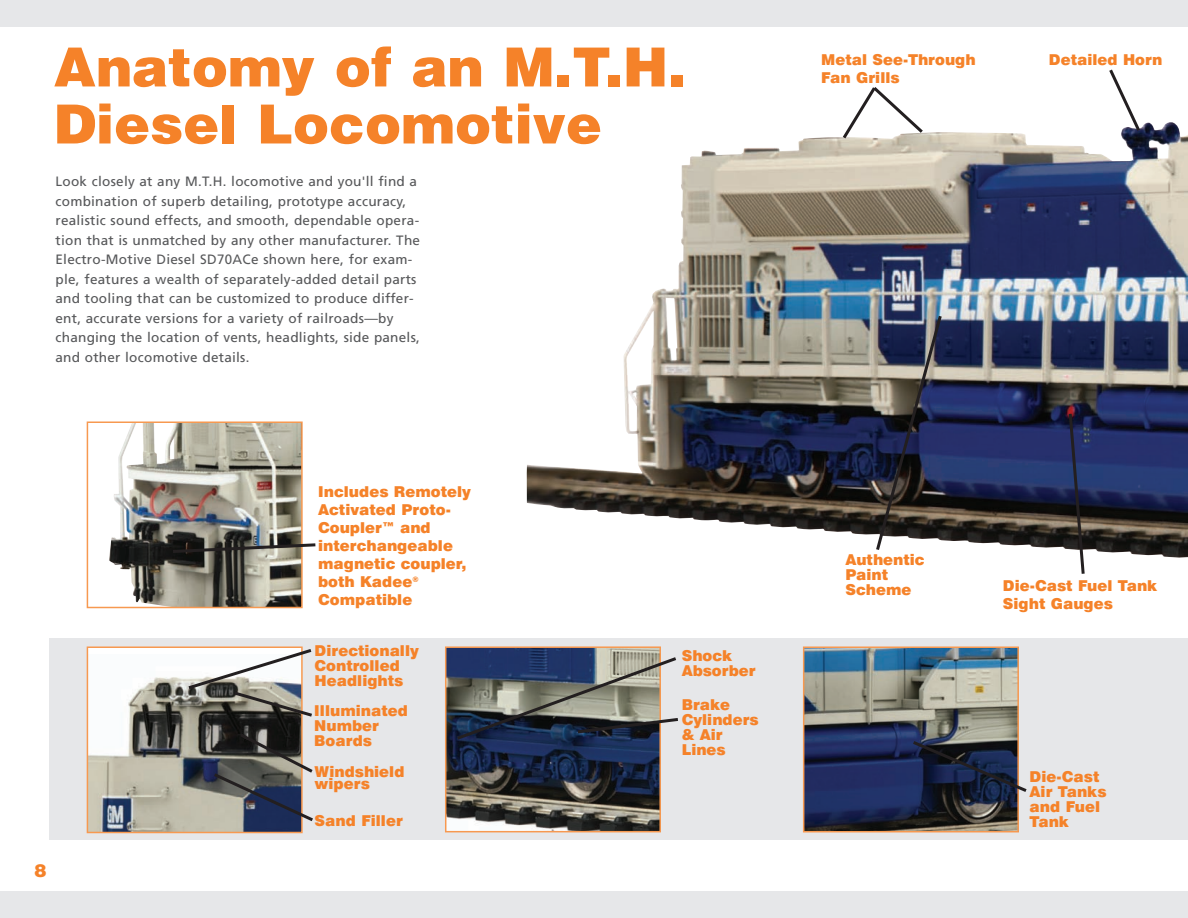
<style>
.page{position:relative;width:1188px;height:918px;background:#fff}
.page>*{position:absolute;margin:0;border:0;box-sizing:border-box;transform-origin:0 0}
.t1{font:54px/57px "TT8 BDO00";color:#f58229}
.t2{font:18px "TT8 BDO00";color:#f58229}
.t3{font:15px/15px "TT860 O00";color:#f58229}
.t4{font:13.5px/19.5px "TT8 CBO00";letter-spacing:.02em;color:#57585a}
</style>
<div class="page">
<img style="left:109px;top:425px;width:191px;height:180px">
<div style="left:87px;top:422px;width:216px;height:186px;border:2px solid #f79950"></div>
<img style="left:527px;top:122px;width:661px;height:436px">
<div style="left:0;top:0;width:1188px;height:27px;background:#e6e7e9"></div>
<div style="left:0;top:891px;width:1188px;height:27px;background:#e6e7e9"></div>
<div style="left:50px;top:638px;width:1138px;height:202px;background:#e6e7e9"></div>
<svg style="left:1107px;top:69px;width:36px;height:65px"></svg>
<svg style="left:1067px;top:411px;width:19px;height:163px;background:#43455c"></svg>
<img style="left:90px;top:655px;width:210px;height:175px">
<div style="left:87px;top:646px;width:216px;height:187px;border:2px solid #f79950"></div>
<svg style="left:211px;top:731px;width:102px;height:93px;background:#5f6064"></svg>
<img style="left:448px;top:649px;width:210px;height:180px">
<div style="left:445px;top:646px;width:216px;height:186px;border:2px solid #f79950"></div>
<img style="left:806px;top:649px;width:210px;height:180px">
<div style="left:803px;top:646px;width:216px;height:186px;border:2px solid #f79950"></div>
<img style="left:874px;top:313px;width:70px;height:240px">
<svg style="left:910px;top:738px;width:117px;height:57px;background:#2d354b"></svg>
<svg style="left:454px;top:655px;width:224px;height:87px;background:#5f6770"></svg>
<svg style="left:185px;top:647px;width:127px;height:72px;background:#afada7"></svg>
<svg style="left:170px;top:542px;width:146px;height:13px;background:#5d5b54"></svg>
<svg style="left:840px;top:87px;width:86px;height:55px"></svg>
<h1 class="t1" style="left:54px;top:43px;width:634px">Anatomy of an M.T.H.<br>Diesel Locomotive</h1>
<p class="t3" style="left:821px;top:53px;width:156px;line-height:18px">Metal See-Through<br>Fan Grills</p>
<p class="t4" style="left:56px;top:173px;width:366px">Look closely at any M.T.H. locomotive and you'll find a combination of superb detailing, prototype accuracy, realistic sound effects, and smooth, dependable opera&shy;tion that is unmatched by any other manufacturer. The Electro-Motive Diesel SD70ACe shown here, for exam&shy;ple, features a wealth of separately-added detail parts and tooling that can be customized to produce differ&shy;ent, accurate versions for a variety of railroads—by changing the location of vents, headlights, side panels, and other locomotive details.</p>
<p class="t3" style="left:1049px;top:54px;width:115px">Detailed Horn</p>
<h2 class="t2" style="left:34px;top:864px;width:14px">8</h2>
<p class="t3" style="left:318px;top:485px;width:154px;line-height:18px">Includes Remotely<br>Activated Proto-<br>Coupler™ and interchangeable magnetic coupler, both Kadee<sup>®<br></sup>Compatible</p>
<p class="t3" style="left:315px;top:645px;width:106px">Directionally<br>Controlled<br>Headlights</p>
<p class="t3" style="left:314px;top:705px;width:95px">Illuminated<br>Number<br>Boards</p>
<p class="t3" style="left:315px;top:767px;width:91px;line-height:12px">Windshield wipers</p>
<p class="t3" style="left:315px;top:814px;width:90px">Sand Filler</p>
<p class="t3" style="left:682px;top:650px;width:75px">Shock<br>Absorber</p>
<p class="t3" style="left:682px;top:699px;width:79px">Brake<br>Cylinders &amp; Air<br>Lines</p>
<p class="t3" style="left:845px;top:554px;width:81px">Authentic<br>Paint<br>Scheme</p>
<p class="t3" style="left:1003px;top:578px;width:156px;line-height:18px">Die-Cast Fuel Tank<br>Sight Gauges</p>
<p class="t3" style="left:1030px;top:771px;width:79px">Die-Cast<br>Air Tanks and Fuel<br>Tank</p>
</div>
